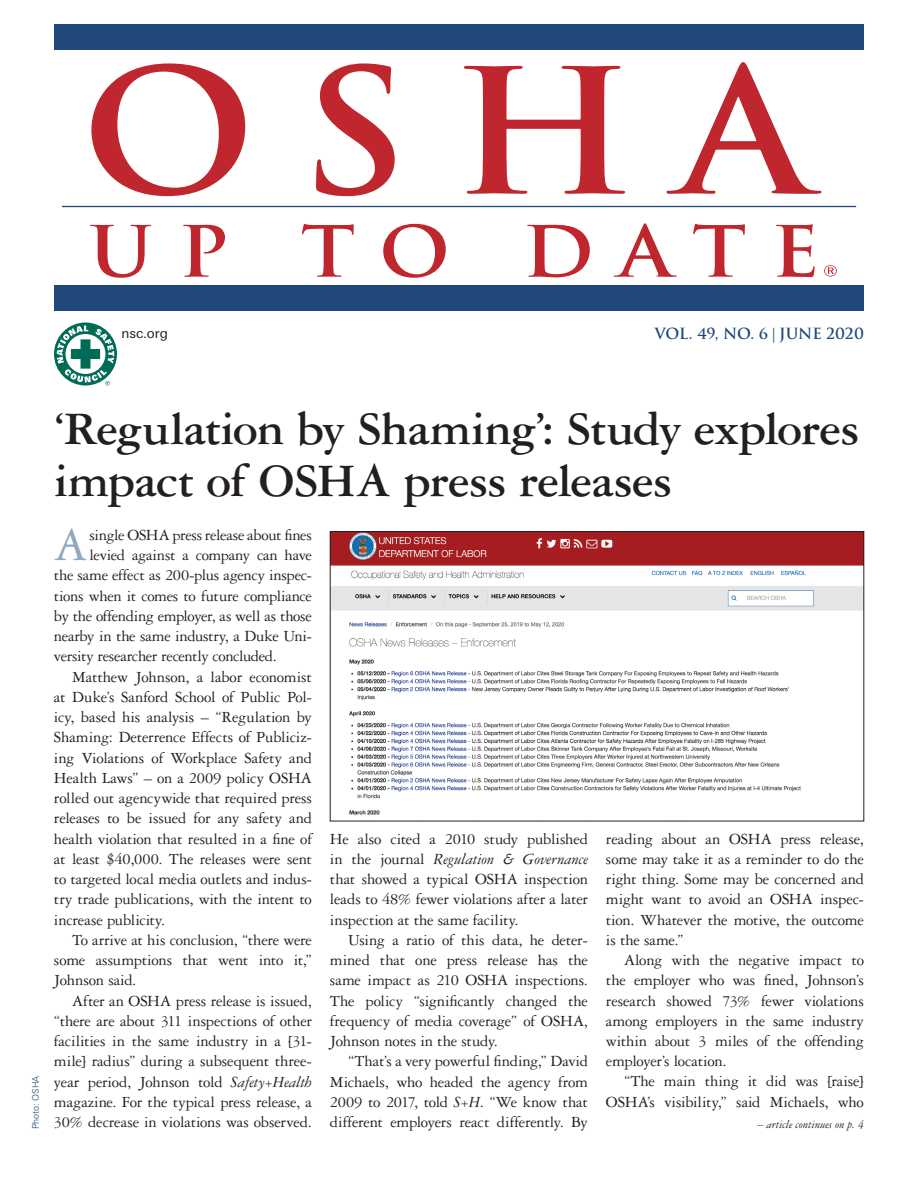
<style>
.page{position:relative;width:918px;height:1188px;background:#fff}
.page>*{position:absolute;margin:0;border:0;box-sizing:border-box;transform-origin:0 0}
.t1{font:49.65px "Garamond 3 LT Std";color:#90a8c0}
.t2{font:700 49.5px/52.5px "Garamond 3 LT Std";letter-spacing:-.02em;color:#231f20}
.t3{font:16.5px/20.2px "Garamond 3 LT Std";letter-spacing:-.01em;color:#231f20;text-align:justify}
.t4{font:700 15px "Trajan";letter-spacing:-.01em;color:#20487b}
.t5{font:13.5px "Univers Next Pro";color:#231f20}
.t6{font:italic 12px "Garamond 3 LT Std";color:#231f20}
.t7{font:300 9px "Univers";color:#20487b}
.s1{font-family:"Garamond 3 LT Std"}
.s2{font-style:italic}
</style>
<div class="page">
<svg style="left:91px;top:63px;width:154px;height:133px"></svg>
<svg style="left:316px;top:63px;width:79px;height:133px"></svg>
<svg style="left:464px;top:66px;width:161px;height:128px"></svg>
<svg style="left:667px;top:62px;width:154px;height:132px"></svg>
<hr style="left:62px;top:206px;width:794px;height:1px;background:#20487b">
<svg style="left:90px;top:225px;width:61px;height:53px"></svg>
<svg style="left:183px;top:225px;width:42px;height:52px"></svg>
<svg style="left:302px;top:224px;width:52px;height:53px"></svg>
<svg style="left:383px;top:224px;width:63px;height:54px"></svg>
<svg style="left:527px;top:225px;width:63px;height:52px"></svg>
<svg style="left:614px;top:223px;width:63px;height:54px"></svg>
<svg style="left:693px;top:224px;width:52px;height:53px"></svg>
<svg style="left:776px;top:224px;width:39px;height:53px"></svg>
<svg style="left:824px;top:265px;width:13px;height:12px"></svg>
<div style="left:54px;top:24px;width:810px;height:26px;background:#20487b"></div>
<div style="left:54px;top:285px;width:810px;height:26px;background:#20487b"></div>
<svg style="left:54px;top:323px;width:63px;height:63px"></svg>
<svg style="left:57px;top:325px;width:57px;height:60px"></svg>
<img style="left:332px;top:533px;width:530px;height:282px">
<div style="left:330px;top:531px;width:534px;height:290px;border:1px solid #231f20"></div>
<p class="t5" style="left:122px;top:325px;width:48px">nsc.org</p>
<p class="t4" style="left:655px;top:324px;width:211px">VOL. 49, NO. 6 <span class="s1">|</span> JUNE 2020</p>
<p class="t7" style="left:30px;top:1129px;width:55px;rotate:-90deg">Photo: OSHA</p>
<h2 class="t2" style="left:54px;top:402px;width:807px">‘Regulation by Shaming’: Study explores impact of OSHA press releases</h2>
<h1 class="t1" style="left:54px;top:518px;width:35px">A</h1>
<p class="t3" style="left:90px;top:525px;width:224px">single OSHA press release about fines</p>
<p class="t3" style="left:90px;top:545px;width:224px">levied against a company can have</p>
<p class="t3" style="left:54px;top:565px;width:259px">the same effect as 200-plus agency inspec-</p>
<p class="t3" style="left:54px;top:586px;width:259px">tions when it comes to future compliance</p>
<p class="t3" style="left:54px;top:606px;width:259px">by the offending employer, as well as those</p>
<p class="t3" style="left:54px;top:626px;width:259px">nearby in the same industry, a Duke Uni-</p>
<p class="t3" style="left:54px;top:646px;width:224px">versity researcher recently concluded.</p>
<p class="t3" style="left:72px;top:667px;width:241px">Matthew Johnson, a labor economist</p>
<p class="t3" style="left:54px;top:687px;width:259px">at Duke’s Sanford School of Public Pol-</p>
<p class="t3" style="left:54px;top:707px;width:259px">icy, based his analysis – “Regulation by</p>
<p class="t3" style="left:54px;top:727px;width:259px">Shaming: Deterrence Effects of Publiciz-</p>
<p class="t3" style="left:54px;top:748px;width:260px">ing Violations of Workplace Safety and</p>
<p class="t3" style="left:54px;top:768px;width:259px">Health Laws” – on a 2009 policy OSHA</p>
<p class="t3" style="left:54px;top:788px;width:260px">rolled out agencywide that required press</p>
<p class="t3" style="left:54px;top:808px;width:259px">releases to be issued for any safety and</p>
<p class="t3" style="left:54px;top:829px;width:260px">health violation that resulted in a fine of</p>
<p class="t3" style="left:54px;top:849px;width:260px">at least $40,000. The releases were sent</p>
<p class="t3" style="left:54px;top:869px;width:259px">to targeted local media outlets and indus-</p>
<p class="t3" style="left:54px;top:889px;width:259px">try trade publications, with the intent to</p>
<p class="t3" style="left:54px;top:910px;width:113px">increase publicity.</p>
<p class="t3" style="left:72px;top:930px;width:241px">To arrive at his conclusion, “there were</p>
<p class="t3" style="left:54px;top:950px;width:260px">some assumptions that went into it,”</p>
<p class="t3" style="left:54px;top:970px;width:84px">Johnson said.</p>
<p class="t3" style="left:72px;top:991px;width:241px">After an OSHA press release is issued,</p>
<p class="t3" style="left:54px;top:1011px;width:259px">“there are about 311 inspections of other</p>
<p class="t3" style="left:54px;top:1031px;width:259px">facilities in the same industry in a [31-</p>
<p class="t3" style="left:54px;top:1051px;width:260px">mile] radius” during a subsequent three-</p>
<p class="t3" style="left:54px;top:1072px;width:259px">year period, Johnson told <span class="s2">Safety+Health</span></p>
<p class="t3" style="left:54px;top:1092px;width:260px">magazine. For the typical press release, a</p>
<p class="t3" style="left:54px;top:1112px;width:259px">30% decrease in violations was observed.</p>
<p class="t3" style="left:330px;top:829px;width:260px">He also cited a 2010 study published in the journal <span class="s2">Regulation &amp; Governance </span>that showed a typical OSHA inspection leads to 48% fewer violations after a later inspection at the same facility.</p>
<p class="t3" style="left:330px;top:930px;width:260px;text-indent:18px">Using a ratio of this data, he deter&shy;mined that one press release has the same impact as 210 OSHA inspections.<br>The policy “significantly changed the frequency of media coverage” of OSHA, Johnson notes in the study.</p>
<p class="t3" style="left:330px;top:1051px;width:260px;text-indent:18px">“That’s a very powerful finding,” David Michaels, who headed the agency from 2009 to 2017, told <span class="s2">S+H</span>. “We know that different employers react differently. By</p>
<p class="t3" style="left:606px;top:829px;width:260px">reading about an OSHA press release, some may take it as a reminder to do the right thing. Some may be concerned and might want to avoid an OSHA inspec&shy;tion. Whatever the motive, the outcome is the same.”</p>
<p class="t3" style="left:606px;top:950px;width:260px;text-indent:18px">Along with the negative impact to the employer who was fined, Johnson’s research showed 73% fewer violations among employers in the same industry within about 3 miles of the offending employer’s location.</p>
<p class="t3" style="left:606px;top:1071px;width:260px;text-align:right">“The main thing it did was [raise]<br>OSHA’s visibility,” said Michaels, who</p>
<p class="t6" style="left:757px;top:1118px;width:108px">– article continues on p. 4</p>
</div>
